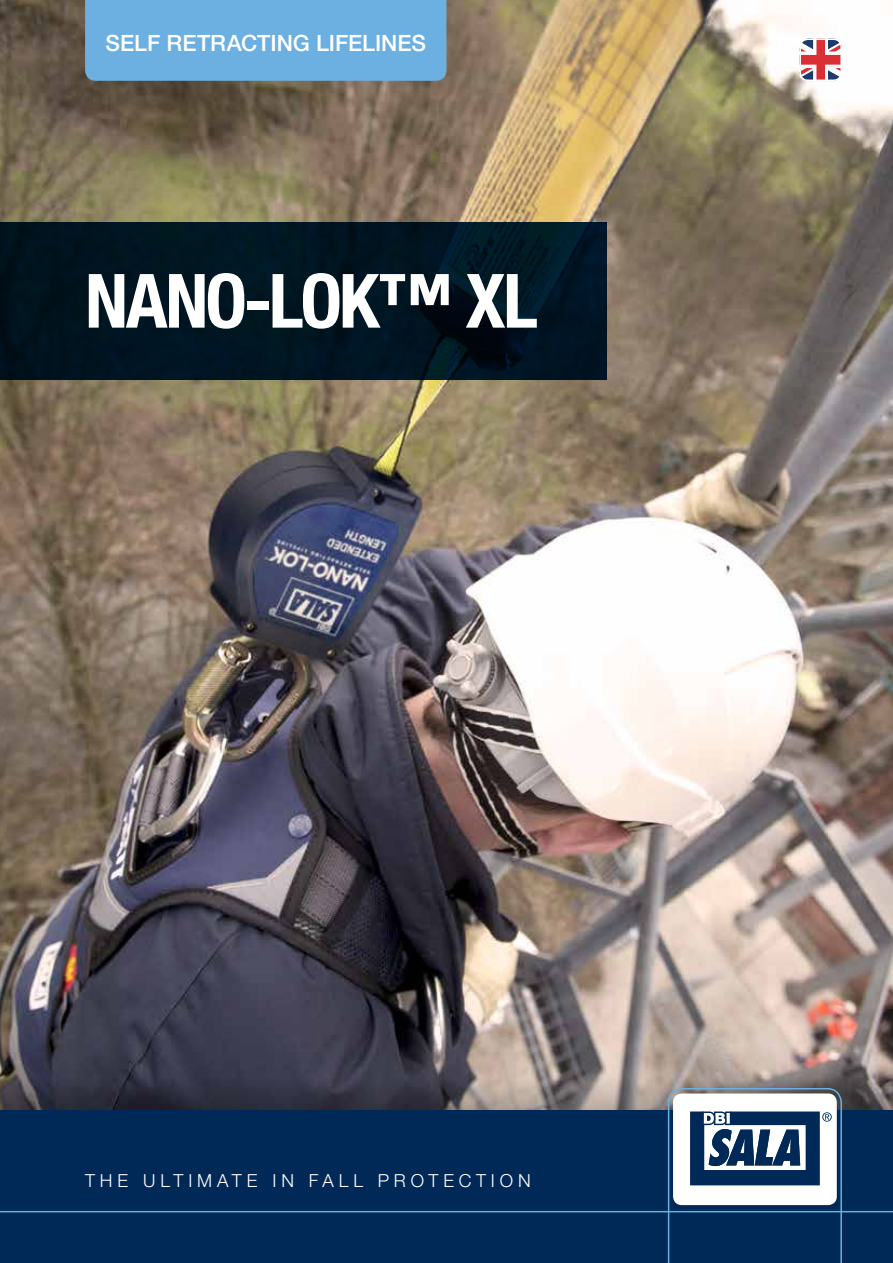
<style>
.page{position:relative;width:893px;height:1263px;background:#fff}
.page>*{position:absolute;margin:0;border:0;box-sizing:border-box;transform-origin:0 0}
.t1{font:700 condensed 75px "Helvetica Neue LT Pro";letter-spacing:-.035em;color:#fff}
.t2{font:500 22.5px "Helvetica Neue LT Pro";letter-spacing:-.005em;color:#fff}
.t3{font:300 18px "Helvetica Neue LT Pro";letter-spacing:.27em;color:#fff}
</style>
<div class="page">
<img style="left:0;top:0;width:893px;height:1077px">
<div style="left:85px;top:0;width:361px;height:81px;background:#6bb0e1"></div>
<svg style="left:0;top:222px;width:607px;height:158px;background:#001421"></svg>
<svg style="left:0;top:1077px;width:893px;height:33px;background:#59545b"></svg>
<div style="left:0;top:1110px;width:893px;height:153px;background:#002957"></div>
<hr style="left:0;top:1211px;width:893px;height:1px;background:#6bb0e1">
<svg style="left:668px;top:1088px;width:174px;height:175px"></svg>
<svg style="left:799px;top:39px;width:43px;height:42px"></svg>
<div style="left:799px;top:39px;width:43px;height:42px;border:2px solid #fff;border-radius:8px"></div>
<p class="t2" style="left:106px;top:29px;width:322px">SELF RETRACTING LIFELINES</p>
<h1 class="t1" style="left:85px;top:256px;width:454px">NANO-LOK™ XL</h1>
<p class="t3" style="left:85px;top:1170px;width:447px">THE ULTIMATE IN FALL PROTECTION</p>
</div>
